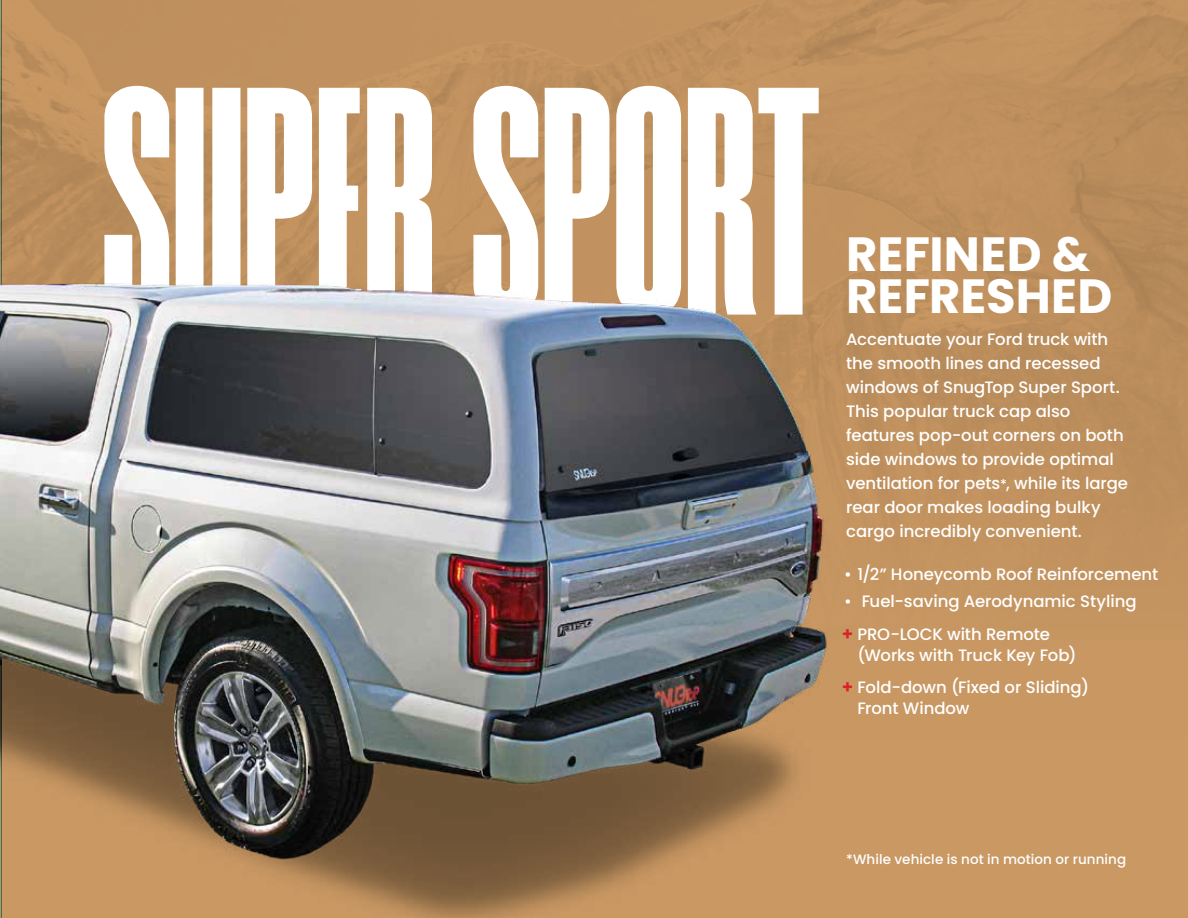
<style>
.page{position:relative;width:1188px;height:918px;background:#fff}
.page>*{position:absolute;margin:0;border:0;box-sizing:border-box;transform-origin:0 0}
.t1{font:324px "Humane";color:#fff}
.t2{font:700 48px/42px "Poppins";letter-spacing:.005em;color:#fff}
.t3{font:500 16.5px/24px "Poppins";letter-spacing:-.005em;color:#fff}
.t4{font:500 13.5px "Poppins";letter-spacing:.005em;color:#fff}
.s1{font-size:13.5px}
.s2{font-family:"Barlow";font-weight:700;font-size:21px;color:#da2229}
</style>
<div class="page">
<hr style="left:0;top:0;width:1px;height:918px;background:#436436">
<div style="left:1px;top:0;width:1187px;height:918px;background:#c1925f"></div>
<img style="left:0;top:221px;width:1px;height:697px">
<img style="left:1px;top:206px;width:830px;height:712px">
<h1 class="t1" style="left:101px;top:30px;width:721px">SUPER SPORT</h1>
<h2 class="t2" style="left:846px;top:233px;width:268px">REFINED &amp;<br>REFRESHED</h2>
<p class="t3" style="left:846px;top:328px;width:283px">Accentuate your Ford truck with the smooth lines and recessed windows of SnugTop Super Sport.<br>This popular truck cap also features pop-out corners on both side windows to provide optimal ventilation for pets<span class="s1">*</span>, while its large rear door makes loading bulky cargo incredibly convenient.</p>
<p class="t3" style="left:844px;top:563px;width:316px">• 1/2” Honeycomb Roof Reinforcement</p>
<p class="t3" style="left:844px;top:590px;width:294px">• Fuel-saving Aerodynamic Styling</p>
<p class="t3" style="left:858px;top:624px;width:220px;line-height:21px;text-indent:-15px"><span class="s2">+</span> PRO-LOCK with Remote (Works with Truck Key Fob)</p>
<p class="t3" style="left:858px;top:677px;width:233px;line-height:21px;text-indent:-15px"><span class="s2">+</span> Fold-down (Fixed or Sliding)<br>Front Window</p>
<p class="t4" style="left:846px;top:851px;width:282px">*While vehicle is not in motion or running</p>
</div>
